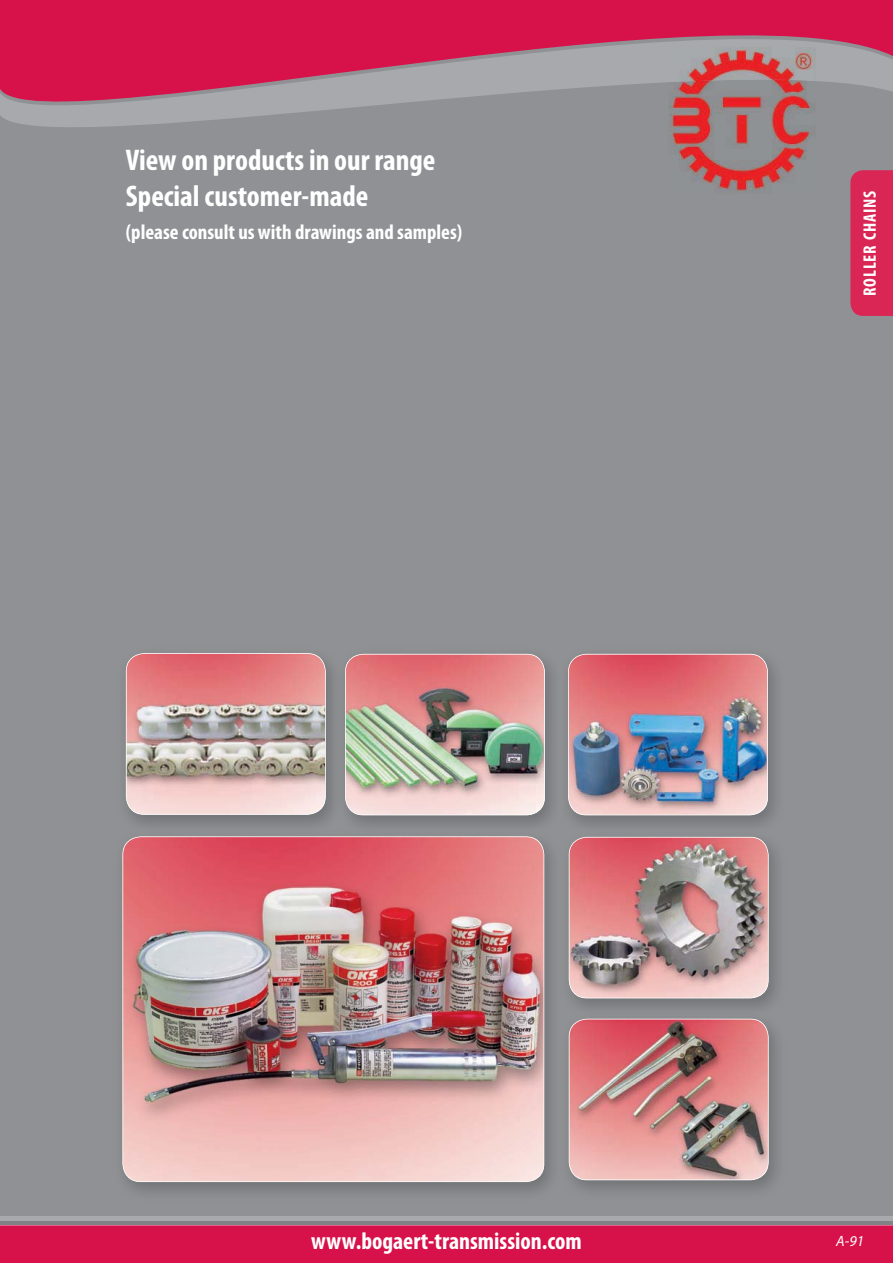
<style>
.page{position:relative;width:893px;height:1263px;background:#fff}
.page>*{position:absolute;margin:0;border:0;box-sizing:border-box;transform-origin:0 0}
.t1{font:700 condensed 30px/36px "Myriad Pro";color:#fff}
.t2{font:700 condensed 24px "Myriad Pro";color:#fff}
.t3{font:700 condensed 21px "Myriad Pro";color:#fff}
.t4{font:700 condensed 18px "Myriad Pro";letter-spacing:.05em;color:#fff}
.t5{font:italic 15px "Myriad Pro";color:#fff}
</style>
<div class="page">
<div style="left:0;top:1225px;width:893px;height:38px;background:#d71149"></div>
<div style="left:0;top:1215px;width:893px;height:6px;background:#a7a9ac"></div>
<div style="left:0;top:25px;width:893px;height:1190px;background:#8f9194"></div>
<hr style="left:0;top:1221px;width:893px;height:4px;background:#808285">
<svg style="left:0;top:0;width:893px;height:135px;fill:#d71149"></svg>
<img style="left:131px;top:653px;width:644px;height:173px">
<img style="left:126px;top:653px;width:200px;height:162px">
<img style="left:335px;top:653px;width:9px;height:173px">
<img style="left:345px;top:654px;width:200px;height:161px">
<img style="left:558px;top:653px;width:5px;height:173px">
<img style="left:568px;top:654px;width:200px;height:161px">
<img style="left:568px;top:836px;width:208px;height:354px">
<img style="left:569px;top:837px;width:199px;height:161px">
<img style="left:568px;top:1010px;width:208px;height:9px">
<img style="left:569px;top:1019px;width:199px;height:161px">
<div style="left:128px;top:845px;width:424px;height:347px;background:#7f8083"></div>
<img style="left:122px;top:836px;width:422px;height:346px">
<img style="left:669px;top:82px;width:146px;height:111px">
<img style="left:669px;top:47px;width:146px;height:35px">
<div style="left:850px;top:170px;width:43px;height:146px;background:#da2654"></div>
<p class="t1" style="left:126px;top:144px;width:311px">View on products in our range<br>Special customer-made</p>
<p class="t3" style="left:126px;top:224px;width:338px">(please consult us with drawings and samples)</p>
<p class="t4" style="left:863px;top:296px;width:107px;rotate:-90deg">ROLLER CHAINS</p>
<p class="t2" style="left:311px;top:1232px;width:272px">www.bogaert-transmission.com</p>
<p class="t5" style="left:836px;top:1235px;width:29px">A-91</p>
</div>
